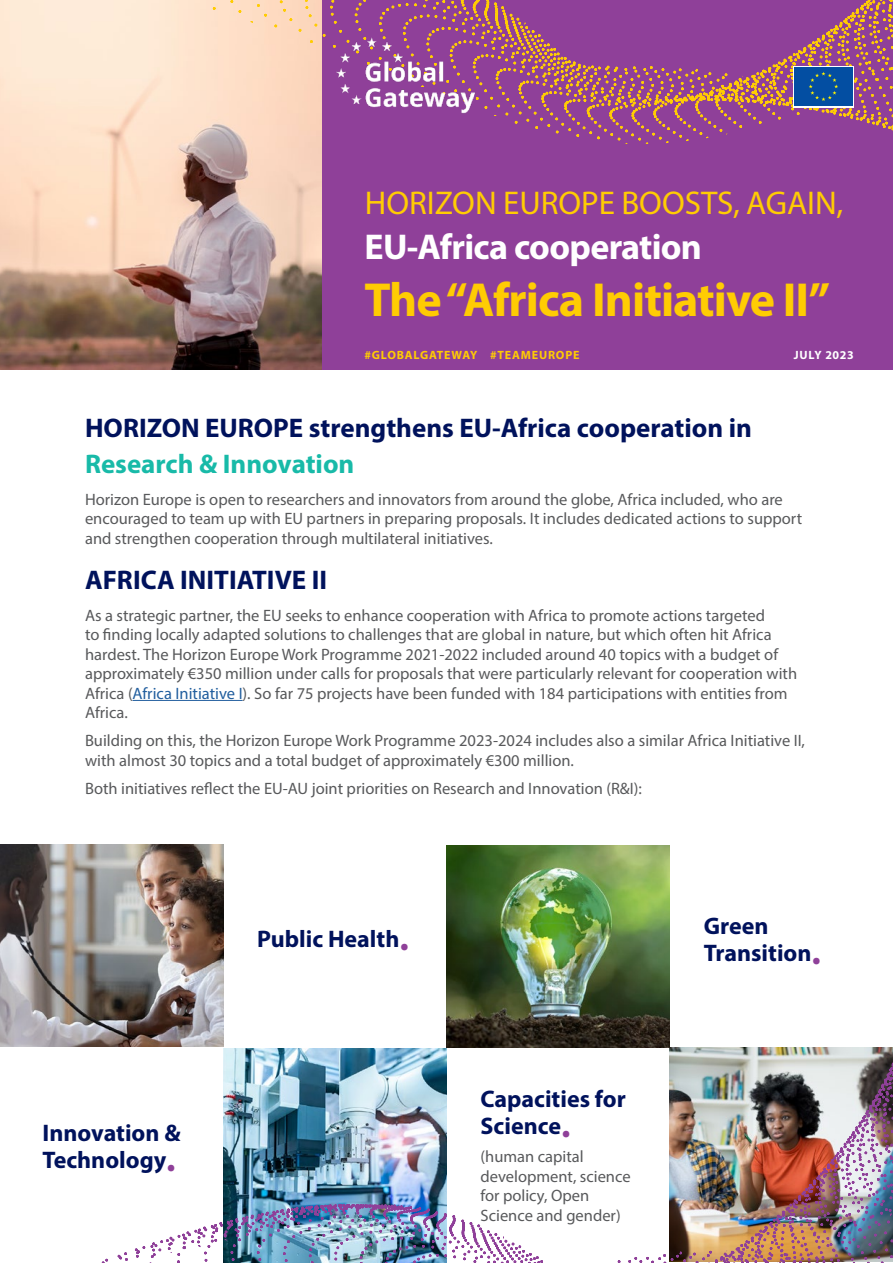
<style>
.page{position:relative;width:893px;height:1263px;background:#fff}
.page>*{position:absolute;margin:0;border:0;box-sizing:border-box;transform-origin:0 0}
.Heading__H3__-_dark{font:700 48px "Myriad Pro";letter-spacing:-.02em;color:#ffcc03}
.Heading__H3__-_dark-2{font:700 36px "Myriad Pro";letter-spacing:-.02em;color:#fff}
.Heading__H3__-_dark-3{font:33px "Myriad Pro";color:#ffcc03}
.Heading__H2__-_dark{font:700 27px/36px "Myriad Pro";color:#00125c}
.Keywords__left-allig{font:700 24px/27px "Myriad Pro";color:#00125c}
.Body{font:16.5px/19.5px "Myriad Pro";color:#58595b}
.Date{font:700 12px "Myriad Pro";letter-spacing:.07em;color:#ffcc03}
.Date-2{font:700 12px "Myriad Pro";letter-spacing:.05em;color:#fff}
.s1{color:#18baa8}
.s2{color:#215e9e}
.s3{font-size:36px;color:#8f4099}
</style>
<div class="page">
<hr style="left:133px;top:700px;width:110px;height:1px;background:#215e9e">
<div style="left:0;top:0;width:893px;height:370px;background:#8f4099"></div>
<img style="left:0;top:0;width:322px;height:370px">
<svg style="left:111px;top:0;width:782px;height:189px"></svg>
<div style="left:793px;top:66px;width:61px;height:41px;background:#fff"></div>
<div style="left:794px;top:67px;width:59px;height:39px;background:#034ea2"></div>
<svg style="left:809px;top:72px;width:29px;height:29px"></svg>
<img style="left:328px;top:26px;width:157px;height:97px">
<img style="left:0;top:844px;width:223px;height:202px">
<img style="left:446px;top:845px;width:224px;height:43px">
<img style="left:88px;top:888px;width:805px;height:375px">
<p class="Heading__H3__-_dark-3" style="left:365px;top:182px;width:480px">HORIZON EUROPE BOOSTS, AGAIN,</p>
<p class="Heading__H3__-_dark-2" style="left:364px;top:223px;width:339px">EU-Africa cooperation</p>
<p class="Heading__H3__-_dark" style="left:364px;top:269px;width:467px">The “Africa Initiative II”</p>
<p class="Date-2" style="left:794px;top:347px;width:62px">JULY 2023</p>
<p class="Date" style="left:364px;top:347px;width:217px">#GLOBALGATEWAY #TEAMEUROPE</p>
<h2 class="Heading__H2__-_dark" style="left:85px;top:409px;width:668px">HORIZON EUROPE strengthens EU-Africa cooperation in<br><span class="s1">Research &amp; Innovation</span></h2>
<p class="Body" style="left:85px;top:489px;width:719px">Horizon Europe is open to researchers and innovators from around the globe, Africa included, who are encouraged to team up with EU partners in preparing proposals. It includes dedicated actions to support and strengthen cooperation through multilateral initiatives.</p>
<h2 class="Heading__H2__-_dark" style="left:85px;top:560px;width:244px">AFRICA INITIATIVE II</h2>
<p class="Body" style="left:85px;top:605px;width:714px">As a strategic partner, the EU seeks to enhance cooperation with Africa to promote actions targeted<br>to finding locally adapted solutions to challenges that are global in nature, but which often hit Africa hardest. The Horizon Europe Work Programme 2021-2022 included around 40 topics with a budget of approximately €350 million under calls for proposals that were particularly relevant for cooperation with Africa (<span class="s2">Africa Initiative I</span>). So far 75 projects have been funded with 184 participations with entities from Africa.</p>
<p class="Body" style="left:85px;top:731px;width:721px">Building on this, the Horizon Europe Work Programme 2023-2024 includes also a similar Africa Initiative II, with almost 30 topics and a total budget of approximately €300 million.</p>
<p class="Body" style="left:85px;top:778px;width:558px">Both initiatives reflect the EU-AU joint priorities on Research and Innovation (R&amp;I):</p>
<p class="Keywords__left-allig" style="left:43px;top:1118px;width:140px">Innovation &amp;<br>Technology<span class="s3">.</span></p>
<p class="Keywords__left-allig" style="left:257px;top:924px;width:153px">Public Health<span class="s3">.</span></p>
<p class="Keywords__left-allig" style="left:704px;top:912px;width:119px">Green<br>Transition<span class="s3">.</span></p>
<p class="Keywords__left-allig" style="left:480px;top:1085px;width:147px">Capacities for<br>Science<span class="s3">.</span></p>
<p class="Body" style="left:480px;top:1146px;width:152px">(human capital development, science for policy, Open<br>Science and gender)</p>
</div>
